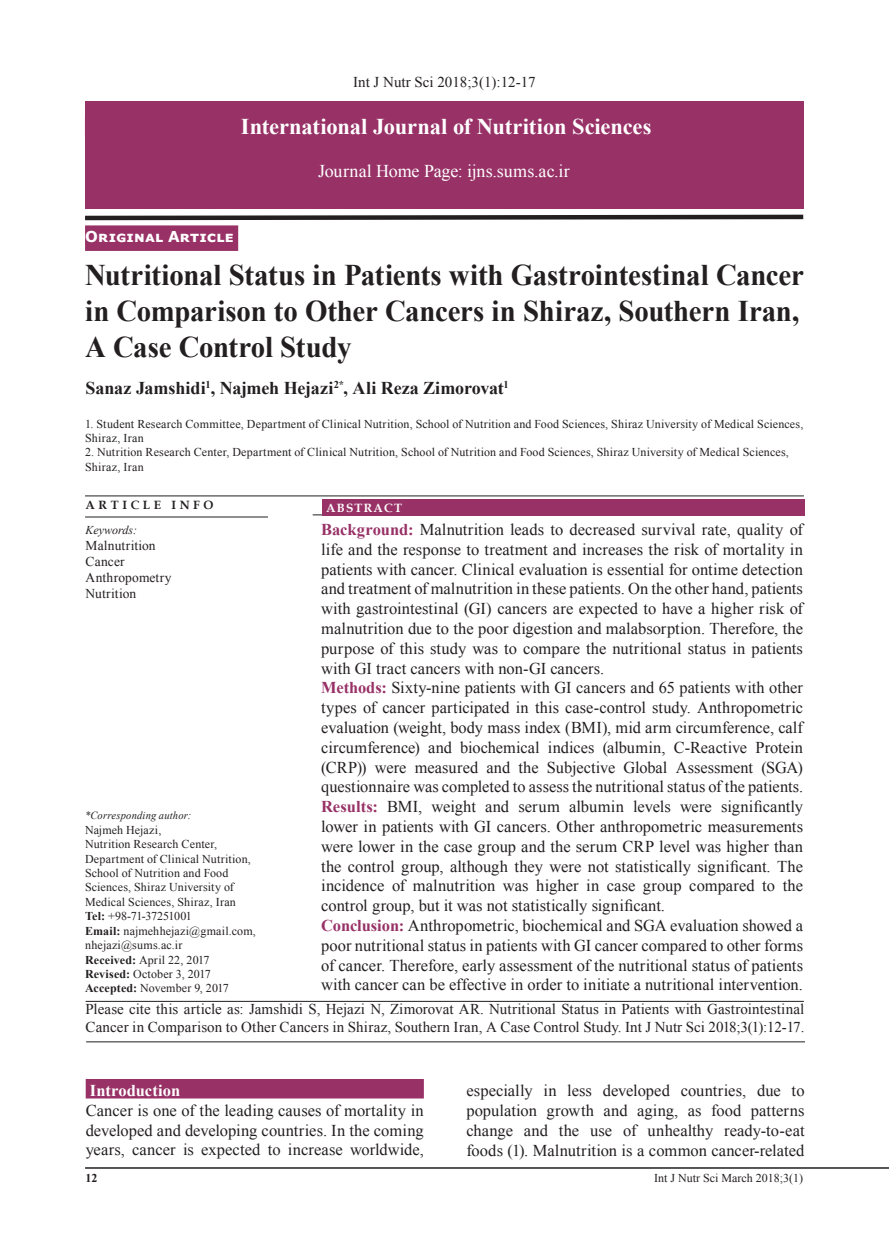
<style>
.page{position:relative;width:889px;height:1242px;background:#fff}
.page>*{position:absolute;margin:0;border:0;box-sizing:border-box;transform-origin:0 0}
.t1{font:700 30px/36px "Times New Roman";letter-spacing:-.005em;color:#231f20;scale:.96 1}
.t2{font:700 22.5px "Times New Roman";letter-spacing:-.005em;color:#fff}
.t3{font:700 18px "Times New Roman";letter-spacing:-.005em;color:#231f20}
.t4{font:18px "Times New Roman";color:#fff}
.t5{font:16.5px/19.8px "Times New Roman";color:#231f20;text-align:justify}
.t6{font:700 16.5px "Times New Roman";color:#fff}
.t7{font:15px/18px "Times New Roman";letter-spacing:.005em;color:#231f20}
.t8{font:700 15px "Verdana";letter-spacing:.01em;color:#fff}
.t9{font:13.5px/16.2px "Times New Roman";letter-spacing:.01em;color:#231f20}
.t10{font:12px/14.4px "Times New Roman";letter-spacing:.01em;color:#231f20}
.t11{font:700 12px "Book Antiqua";letter-spacing:.3em;color:#231f20}
.t12{font:italic 12px "Times New Roman";color:#231f20}
.t13{font:700 12px "Book Antiqua";letter-spacing:.1em;color:#fff}
.t14{font:700 12px "Times New Roman";color:#231f20}
.t15{font:italic 10.95px "Times New Roman";letter-spacing:.015em;color:#231f20;scale:.96 1}
.s1{font-weight:700;color:#983166}
.s2{font-weight:700}
</style>
<div class="page">
<hr style="left:85px;top:1167px;width:804px;height:1px;background:#231f20">
<hr style="left:85px;top:495px;width:719px;height:1px;background:#231f20">
<hr style="left:85px;top:516px;width:183px;height:1px;background:#231f20">
<div style="left:85px;top:225px;width:153px;height:26px;background:#983166"></div>
<hr style="left:313px;top:514px;width:491px;height:1px;background:#231f20">
<div style="left:322px;top:499px;width:482px;height:16px;background:#983166"></div>
<hr style="left:86px;top:1001px;width:718px;height:1px;background:#231f20">
<div style="left:85px;top:101px;width:718px;height:107px;background:#983166"></div>
<svg style="left:85px;top:214px;width:719px;height:7px"></svg>
<hr style="left:86px;top:1041px;width:719px;height:1px;background:#231f20">
<div style="left:86px;top:1079px;width:338px;height:19px;background:#983166"></div>
<p class="t7" style="left:353px;top:72px;width:184px">Int J Nutr Sci 2018;3(1):12-17</p>
<h2 class="t2" style="left:241px;top:110px;width:412px">International Journal of Nutrition Sciences</h2>
<p class="t4" style="left:318px;top:158px;width:253px">Journal Home Page: ijns.sums.ac.ir</p>
<p class="t8" style="left:85px;top:226px;width:150px">Original Article</p>
<h1 class="t1" style="left:85px;top:255px;width:750px">Nutritional Status in Patients with Gastrointestinal Cancer in Comparison to Other Cancers in Shiraz, Southern Iran,<br>A Case Control Study</h1>
<p class="t3" style="left:86px;top:375px;width:425px">Sanaz Jamshidi<sup>1</sup>, Najmeh Hejazi<sup>2*</sup>, Ali Reza Zimorovat<sup>1</sup></p>
<p class="t10" style="left:85px;top:416px;width:720px">1. Student Research Committee, Department of Clinical Nutrition, School of Nutrition and Food Sciences, Shiraz University of Medical Sciences,<br>Shiraz, Iran</p>
<p class="t10" style="left:85px;top:445px;width:705px">2. Nutrition Research Center, Department of Clinical Nutrition, School of Nutrition and Food Sciences, Shiraz University of Medical Sciences,<br>Shiraz, Iran</p>
<p class="t11" style="left:86px;top:497px;width:129px">ARTICLE INFO</p>
<p class="t13" style="left:326px;top:499px;width:77px">ABSTRACT</p>
<p class="t5" style="left:321px;top:519px;width:483px;text-align:left"><span class="s1">Background:</span> Malnutrition leads to decreased survival rate, quality of life and the response to treatment and increases the risk of mortality in patients with cancer. Clinical evaluation is essential for ontime detection and treatment of malnutrition in these patients. On the other hand, patients with gastrointestinal (GI) cancers are expected to have a higher risk of malnutrition due to the poor digestion and malabsorption. Therefore, the purpose of this study was to compare the nutritional status in patients with GI tract cancers with non-GI cancers.<br><span class="s1">Methods:</span> Sixty-nine patients with GI cancers and 65 patients with other types of cancer participated in this case-control study. Anthropometric evaluation (weight, body mass index (BMI), mid arm circumference, calf circumference) and biochemical indices (albumin, C-Reactive Protein (CRP)) were measured and the Subjective Global Assessment (SGA) questionnaire was completed to assess the nutritional status of the patients.<br><span class="s1">Results:</span> BMI, weight and serum albumin levels were significantly lower in patients with GI cancers. Other anthropometric measurements were lower in the case group and the serum CRP level was higher than the control group, although they were not statistically significant. The incidence of malnutrition was higher in case group compared to the control group, but it was not statistically significant.<br><span class="s1">Conclusion:</span> Anthropometric, biochemical and SGA evaluation showed a poor nutritional status in patients with GI cancer compared to other forms of cancer. Therefore, early assessment of the nutritional status of patients with cancer can be effective in order to initiate a nutritional intervention.</p>
<p class="t12" style="left:86px;top:521px;width:53px">Keywords:</p>
<p class="t9" style="left:86px;top:537px;width:88px">Malnutrition<br>Cancer<br>Anthropometry<br>Nutrition</p>
<p class="t15" style="left:85px;top:808px;width:112px">*Corresponding author:</p>
<p class="t10" style="left:85px;top:822px;width:172px">Najmeh Hejazi,<br>Nutrition Research Center,<br>Department of Clinical Nutrition,<br>School of Nutrition and Food<br>Sciences, Shiraz University of<br>Medical Sciences, Shiraz, Iran<br><span class="s2">Tel:</span> +98-71-37251001<br><span class="s2">Email:</span> najmehhejazi@gmail.com, nhejazi@sums.ac.ir<br><span class="s2">Received:</span> April 22, 2017<br><span class="s2">Revised:</span> October 3, 2017<br><span class="s2">Accepted:</span> November 9, 2017</p>
<p class="t7" style="left:86px;top:999px;width:720px">Please cite this article as: Jamshidi S, Hejazi N, Zimorovat AR. Nutritional Status in Patients with Gastrointestinal<br>Cancer in Comparison to Other Cancers in Shiraz, Southern Iran, A Case Control Study. Int J Nutr Sci 2018;3(1):12-17.</p>
<p class="t6" style="left:90px;top:1078px;width:92px">Introduction</p>
<p class="t5" style="left:86px;top:1099px;width:340px">Cancer is one of the leading causes of mortality in developed and developing countries. In the coming years, cancer is expected to increase worldwide,</p>
<p class="t5" style="left:466px;top:1080px;width:340px">especially in less developed countries, due to population growth and aging, as food patterns change and the use of unhealthy ready-to-eat foods (1). Malnutrition is a common cancer-related</p>
<p class="t14" style="left:86px;top:1169px;width:14px">12</p>
<p class="t10" style="left:654px;top:1170px;width:150px">Int J Nutr Sci March 2018;3(1)</p>
</div>
